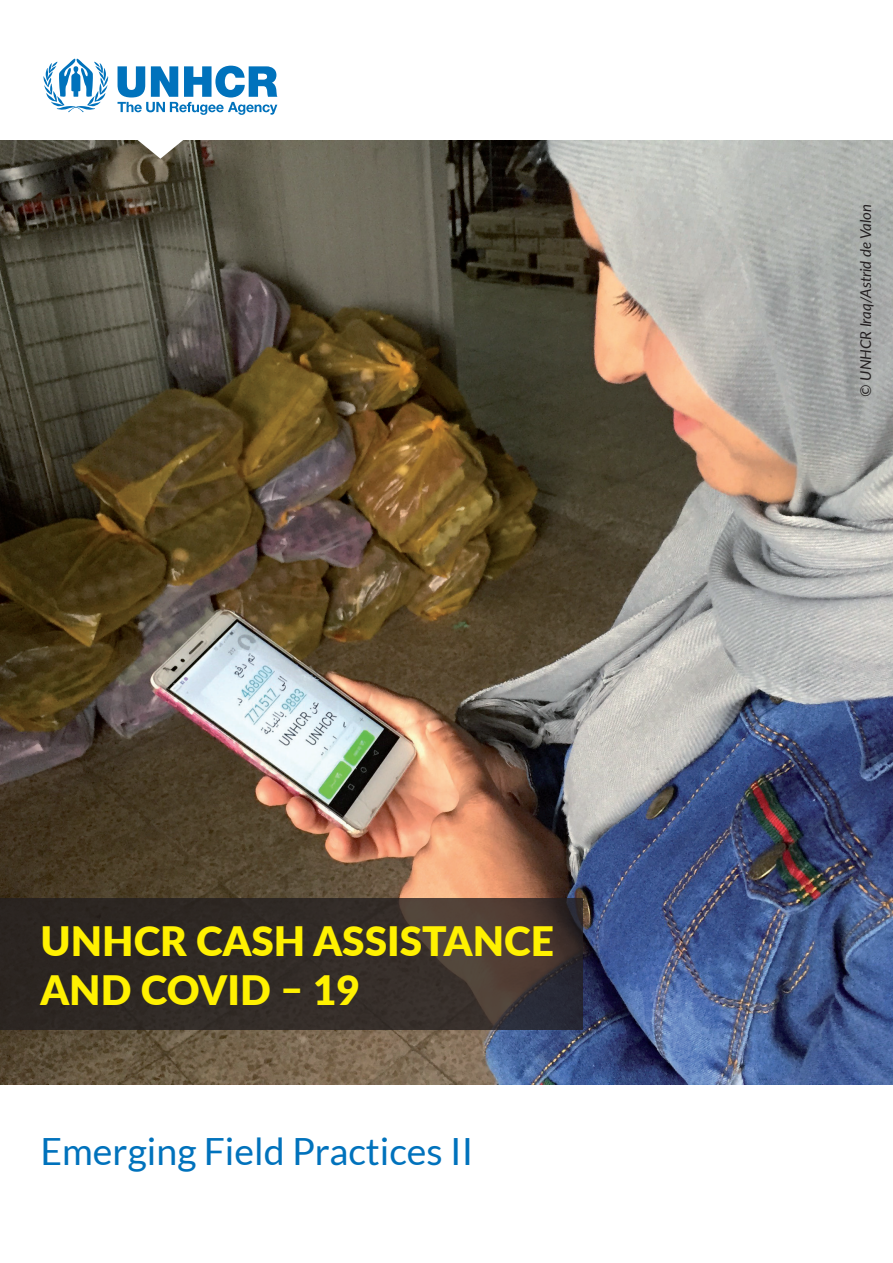
<style>
.page{position:relative;width:893px;height:1263px;background:#fff}
.page>*{position:absolute;margin:0;border:0;box-sizing:border-box;transform-origin:0 0}
.t1{font:900 40.5px/48.6px "Lato";color:#fff101}
.t2{font:37.5px "Lato";color:#0072bc}
.t3{font:italic 15px "Lato";color:#231f20}
</style>
<div class="page">
<img style="left:0;top:141px;width:893px;height:943px">
<svg style="left:43px;top:59px;width:66px;height:53px"></svg>
<svg style="left:118px;top:66px;width:159px;height:49px"></svg>
<svg style="left:0;top:898px;width:583px;height:132px;background:#352d29"></svg>
<svg style="left:133px;top:140px;width:55px;height:19px"></svg>
<p class="t1" style="left:40px;top:915px;width:515px">UNHCR CASH ASSISTANCE<br>AND COVID – 19</p>
<p class="t2" style="left:40px;top:1131px;width:434px">Emerging Field Practices II</p>
<p class="t3" style="left:855px;top:397px;width:194px;rotate:-90deg">© UNHCR Iraq/Astrid de Valon</p>
</div>
